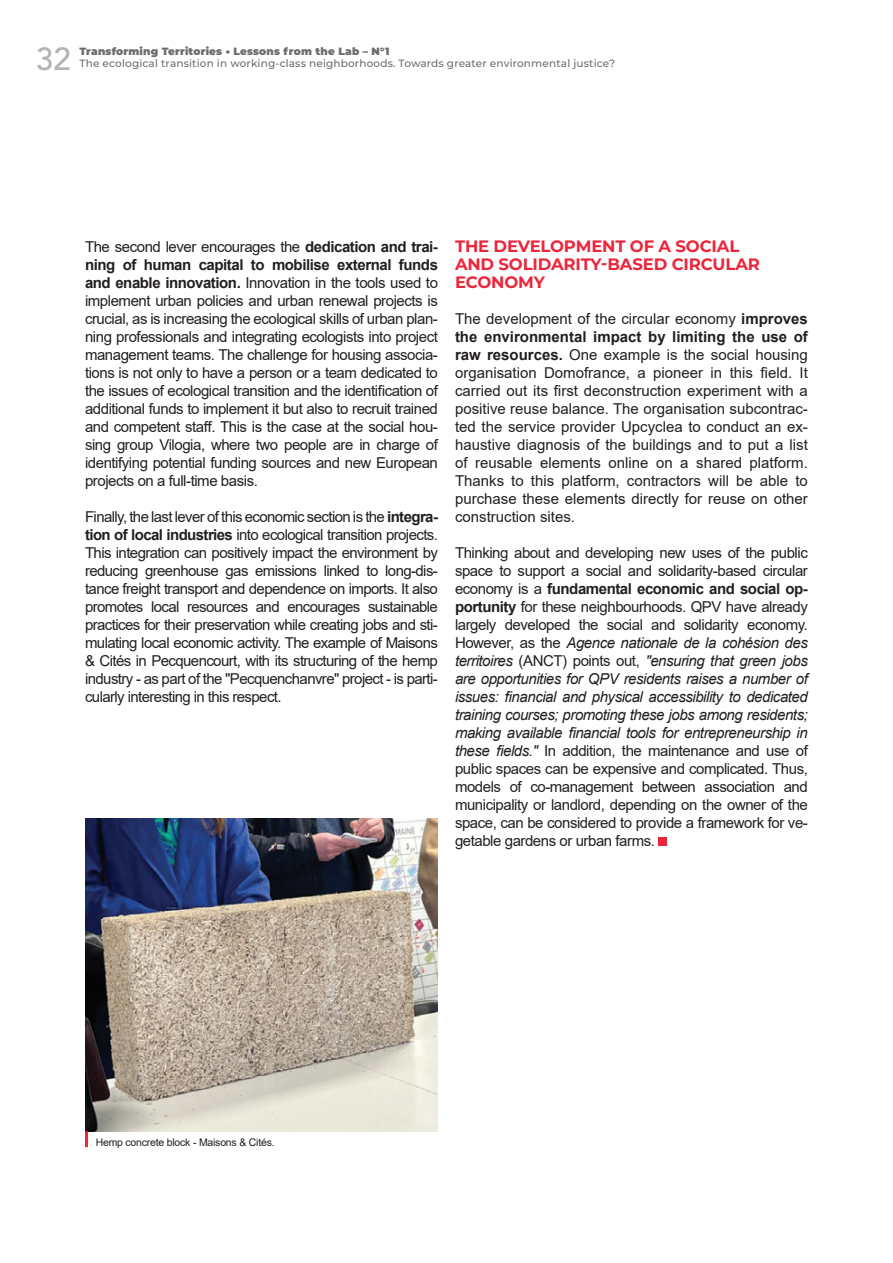
<style>
.page{position:relative;width:893px;height:1263px;background:#fff}
.page>*{position:absolute;margin:0;border:0;box-sizing:border-box;transform-origin:0 0}
.t1{font:500 31.5px "Avenir LT Std";color:#b2b3b7}
.t2{font:700 16.5px/18px "Montserrat";letter-spacing:-.01em;color:#ed253a}
.t3{font:15px/18px "Arial";letter-spacing:-.03em;color:#231f20;text-align:justify}
.t4{font:500 10.5px "Montserrat";letter-spacing:.015em;color:#6c6d70}
.t5{font:900 10.5px "Montserrat";letter-spacing:.015em;color:#6c6d70}
.t6{font:10.5px "Arial";letter-spacing:-.02em;color:#231f20}
.s1{font-weight:700}
.s2{font-style:italic}
</style>
<div class="page">
<div style="left:658px;top:837px;width:9px;height:9px;background:#ed253a"></div>
<img style="left:85px;top:819px;width:353px;height:312px">
<hr style="left:85px;top:1131px;width:3px;height:16px;background:#ed253a">
<h1 class="t1" style="left:36px;top:40px;width:37px">32</h1>
<p class="t5" style="left:79px;top:43px;width:312px">Transforming Territories • Lessons from the Lab – N°1</p>
<p class="t4" style="left:79px;top:56px;width:537px">The ecological transition in working-class neighborhoods. Towards greater environmental justice?</p>
<p class="t3" style="left:85px;top:238px;width:354px">The second lever encourages the <span class="s1">dedication and trai&shy;ning of human capital to mobilise external funds and enable innovation.</span> Innovation in the tools used to implement urban policies and urban renewal projects is crucial, as is increasing the ecological skills of urban plan&shy;ning professionals and integrating ecologists into project management teams. The challenge for housing associa&shy;tions is not only to have a person or a team dedicated to the issues of ecological transition and the identification of additional funds to implement it but also to recruit trained and competent staff. This is the case at the social hou&shy;sing group Vilogia, where two people are in charge of identifying potential funding sources and new European projects on a full-time basis.</p>
<p class="t3" style="left:85px;top:508px;width:354px">Finally, the last lever of this economic section is the <span class="s1">integra&shy;tion of local industries</span> into ecological transition projects.<br>This integration can positively impact the environment by reducing greenhouse gas emissions linked to long-dis&shy;tance freight transport and dependence on imports. It also promotes local resources and encourages sustainable practices for their preservation while creating jobs and sti&shy;mulating local economic activity. The example of Maisons &amp; Cités in Pecquencourt, with its structuring of the hemp industry - as part of the "Pecquenchanvre" project - is parti&shy;cularly interesting in this respect.</p>
<p class="t2" style="left:455px;top:236px;width:306px">THE DEVELOPMENT OF A SOCIAL<br>AND SOLIDARITY-BASED CIRCULAR<br>ECONOMY</p>
<p class="t3" style="left:455px;top:310px;width:354px">The development of the circular economy <span class="s1">improves the environmental impact by limiting the use of raw resources.</span> One example is the social housing organisation Domofrance, a pioneer in this field. It carried out its first deconstruction experiment with a positive reuse balance. The organisation subcontrac&shy;ted the service provider Upcyclea to conduct an ex&shy;haustive diagnosis of the buildings and to put a list of reusable elements online on a shared platform.<br>Thanks to this platform, contractors will be able to purchase these elements directly for reuse on other construction sites.</p>
<p class="t3" style="left:455px;top:544px;width:354px">Thinking about and developing new uses of the public space to support a social and solidarity-based circular economy is a <span class="s1">fundamental economic and social op&shy;portunity</span> for these neighbourhoods. QPV have already largely developed the social and solidarity economy.<br>However, as the <span class="s2">Agence nationale de la cohésion des territoires</span> (ANCT) points out, <span class="s2">"ensuring that green jobs are opportunities for QPV residents raises a number of issues: financial and physical accessibility to dedicated training courses; promoting these jobs among residents; making available financial tools for entrepreneurship in these fields."</span> In addition, the maintenance and use of public spaces can be expensive and complicated. Thus, models of co-management between association and municipality or landlord, depending on the owner of the space, can be considered to provide a framework for ve&shy;getable gardens or urban farms.</p>
<p class="t6" style="left:96px;top:1135px;width:180px">Hemp concrete block - Maisons &amp; Cités.</p>
</div>
